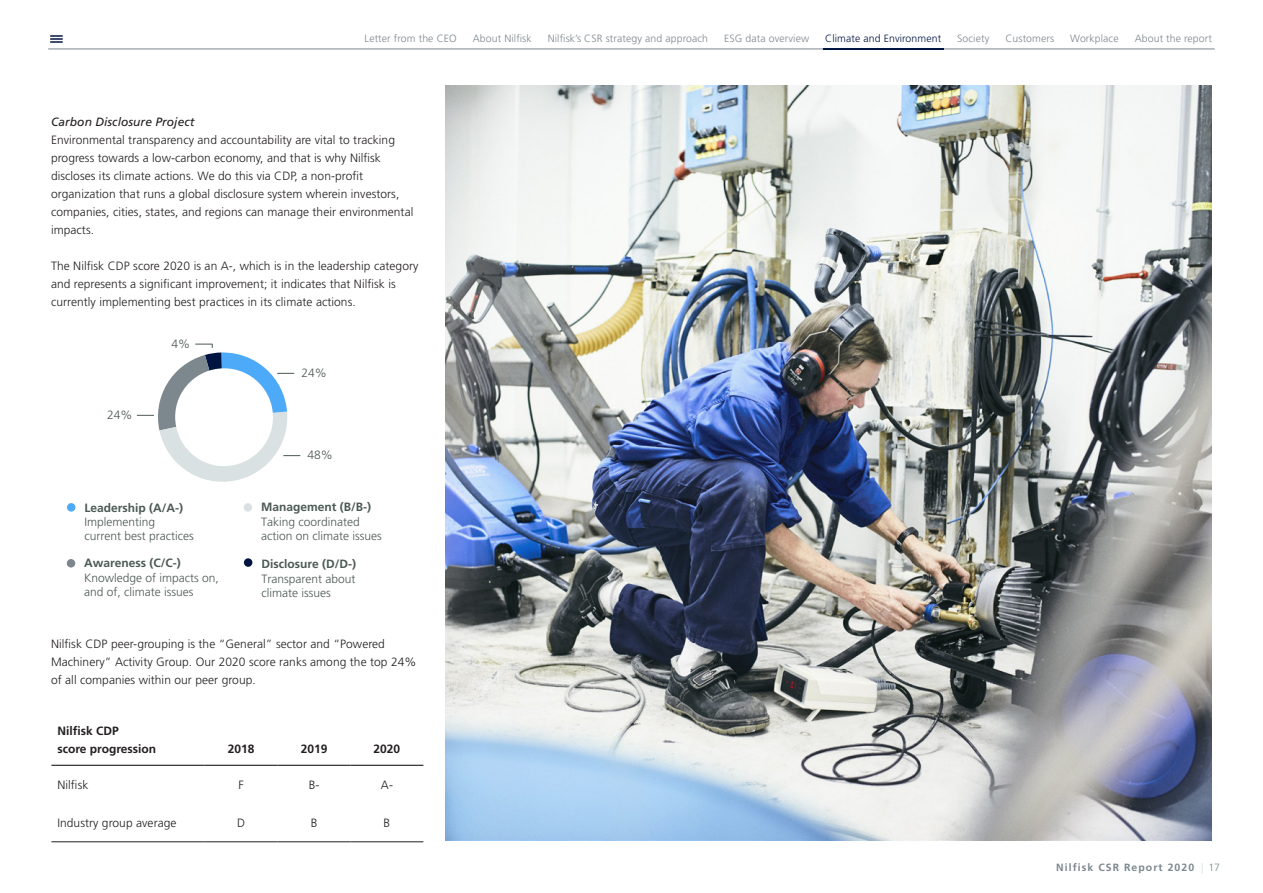
<style>
.page{position:relative;width:1263px;height:893px;background:#fff}
.page>*{position:absolute;margin:0;border:0;box-sizing:border-box;transform-origin:0 0}
.t1{font:300 12px/18px "Frutiger LT Std";letter-spacing:.005em;color:#231f20}
.t2{font:300 12px/14.4px "Frutiger LT Std";color:#4b5954}
.t3{font:700 12px "Frutiger LT Std";color:#4b5954}
.t4{font:700 12px/18px "Frutiger LT Std";color:#231f20}
.t5{font:italic 12px "Frutiger LT Std";letter-spacing:.005em;color:#231f20}
.t6{font:300 10.5px "Frutiger LT Std";letter-spacing:.01em;color:#7c878e}
.t7{font:700 10.5px "Frutiger LT Std";letter-spacing:.1em;color:#7c878e}
.t8{font:300 10.5px "Frutiger LT Std";letter-spacing:.01em;color:#001441}
.s1{font-weight:300;color:#d9e1e2}
.s2{font-weight:300}
</style>
<div class="page">
<img style="left:445px;top:85px;width:767px;height:756px">
<hr style="left:51px;top:765px;width:154px;height:1px;background:#000">
<hr style="left:205px;top:765px;width:73px;height:1px;background:#000">
<hr style="left:278px;top:765px;width:72px;height:1px;background:#000">
<hr style="left:350px;top:765px;width:73px;height:1px;background:#000">
<hr style="left:51px;top:841px;width:154px;height:1px;background:#231f20">
<hr style="left:205px;top:841px;width:73px;height:1px;background:#231f20">
<hr style="left:278px;top:841px;width:72px;height:1px;background:#231f20">
<hr style="left:350px;top:841px;width:73px;height:1px;background:#231f20">
<div style="left:67px;top:503px;width:8px;height:9px;background:#4daaf8;border-radius:50%"></div>
<div style="left:244px;top:503px;width:8px;height:9px;background:#d9e1e2;border-radius:50%"></div>
<div style="left:67px;top:559px;width:8px;height:8px;background:#7c878e;border-radius:50%"></div>
<div style="left:244px;top:558px;width:8px;height:9px;background:#001441;border-radius:50%"></div>
<svg style="left:137px;top:344px;width:163px;height:138px"></svg>
<div style="left:175px;top:368px;width:98px;height:98px;background:#fff;border-radius:50%"></div>
<hr style="left:48px;top:49px;width:1167px;height:1px;background:#7c878e">
<svg style="left:50px;top:35px;width:13px;height:8px"></svg>
<hr style="left:824px;top:48px;width:120px;height:2px;background:#001441">
<p class="t6" style="left:365px;top:32px;width:94px">Letter from the CEO</p>
<p class="t6" style="left:473px;top:32px;width:60px">About Nilfisk</p>
<p class="t6" style="left:548px;top:32px;width:162px">Nilfisk’s CSR strategy and approach</p>
<p class="t6" style="left:724px;top:32px;width:87px">ESG data overview</p>
<p class="t8" style="left:825px;top:32px;width:117px">Climate and Environment</p>
<p class="t6" style="left:957px;top:32px;width:34px">Society</p>
<p class="t6" style="left:1005px;top:32px;width:50px">Customers</p>
<p class="t6" style="left:1070px;top:32px;width:50px">Workplace</p>
<p class="t6" style="left:1135px;top:32px;width:79px">About the report</p>
<p class="t5" style="left:51px;top:115px;width:145px">Carbon Disclosure Project</p>
<p class="t1" style="left:51px;top:131px;width:364px">Environmental transparency and accountability are vital to tracking progress towards a low-carbon economy, and that is why Nilfisk discloses its climate actions. We do this via CDP, a non-profit organization that runs a global disclosure system wherein investors, companies, cities, states, and regions can manage their environmental impacts.</p>
<p class="t1" style="left:51px;top:257px;width:369px">The Nilfisk CDP score 2020 is an A-, which is in the leadership category and represents a significant improvement; it indicates that Nilfisk is currently implementing best practices in its climate actions.</p>
<p class="t2" style="left:107px;top:408px;width:27px">24%</p>
<p class="t2" style="left:172px;top:337px;width:20px">4%</p>
<p class="t3" style="left:84px;top:500px;width:100px">Leadership (A/A-)</p>
<p class="t2" style="left:84px;top:515px;width:111px">Implementing current best practices</p>
<p class="t3" style="left:84px;top:556px;width:98px">Awareness (C/C-)</p>
<p class="t2" style="left:84px;top:570px;width:136px">Knowledge of impacts on, and of, climate issues</p>
<p class="t2" style="left:301px;top:366px;width:27px">24%</p>
<p class="t2" style="left:307px;top:448px;width:27px">48%</p>
<p class="t3" style="left:261px;top:500px;width:112px">Management (B/B-)</p>
<p class="t2" style="left:261px;top:514px;width:122px">Taking coordinated action on climate issues</p>
<p class="t3" style="left:261px;top:557px;width:96px">Disclosure (D/D-)</p>
<p class="t2" style="left:261px;top:571px;width:96px">Transparent about climate issues</p>
<p class="t1" style="left:51px;top:635px;width:367px">Nilfisk CDP peer-grouping is the “General” sector and “Powered<br>Machinery” Activity Group. Our 2020 score ranks among the top 24% of all companies within our peer group.</p>
<p class="t4" style="left:57px;top:721px;width:100px">Nilfisk CDP<br>score progression</p>
<p class="t4" style="left:228px;top:739px;width:28px">2018</p>
<p class="t4" style="left:301px;top:739px;width:28px">2019</p>
<p class="t4" style="left:374px;top:739px;width:28px">2020</p>
<p class="t1" style="left:57px;top:776px;width:32px">Nilfisk</p>
<p class="t1" style="left:238px;top:776px;width:7px">F</p>
<p class="t1" style="left:309px;top:776px;width:12px">B-</p>
<p class="t1" style="left:381px;top:776px;width:14px">A-</p>
<p class="t1" style="left:57px;top:814px;width:121px">Industry group average</p>
<p class="t1" style="left:237px;top:814px;width:10px">D</p>
<p class="t1" style="left:311px;top:814px;width:8px">B</p>
<p class="t1" style="left:384px;top:814px;width:8px">B</p>
<p class="t7" style="left:1056px;top:861px;width:165px">Nilfisk CSR Report 2020 <span class="s1">|</span> <span class="s2">17</span></p>
</div>
